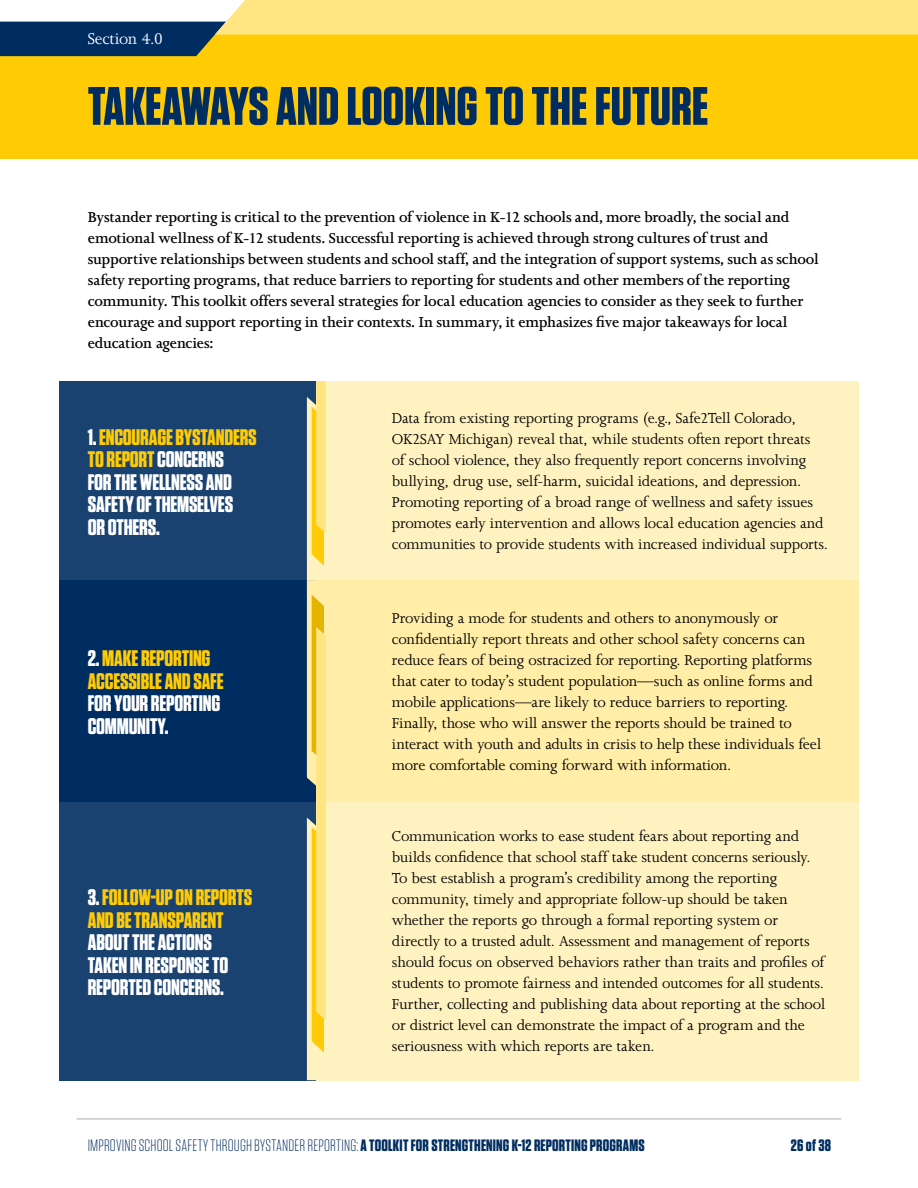
<style>
.page{position:relative;width:918px;height:1188px;background:#fff}
.page>*{position:absolute;margin:0;border:0;box-sizing:border-box;transform-origin:0 0}
.t1{font:700 54px "Tungsten";color:#002d61}
.t2{font:700 22.5px/22.5px "Tungsten";letter-spacing:-.01em;color:#fff}
.t3{font:700 22.5px/22.5px "Tungsten";letter-spacing:-.01em;color:#ffcb05}
.t4{font:18px "Joanna MT Std";letter-spacing:-.01em;color:#fff}
.t5{font:16.5px/21px "Joanna MT Std";letter-spacing:-.015em;color:#000}
.t6{font:600 16.5px/21px "Joanna MT Std";letter-spacing:-.005em;color:#000}
.t7{font:300 16.5px "Tungsten";letter-spacing:.01em;color:#002d61}
.t8{font:700 16.5px "Tungsten";color:#002d61}
.s1{color:#ffcb05}
.s2{color:#fff}
.s3{font-weight:700}
</style>
<div class="page">
<hr style="left:77px;top:1118px;width:764px;height:2px;background:#c9c9c9">
<div style="left:59px;top:381px;width:257px;height:199px;background:#1a4271"></div>
<div style="left:59px;top:802px;width:257px;height:278px;background:#1a4271"></div>
<div style="left:59px;top:580px;width:257px;height:222px;background:#002d61"></div>
<div style="left:316px;top:381px;width:543px;height:199px;background:#fff2c1"></div>
<div style="left:316px;top:802px;width:543px;height:278px;background:#fff2c1"></div>
<div style="left:316px;top:580px;width:543px;height:222px;background:#ffeda8"></div>
<div style="left:0;top:35px;width:918px;height:124px;background:#ffcb05"></div>
<svg style="left:0;top:0;width:918px;height:56px"></svg>
<svg style="left:307px;top:381px;width:19px;height:699px;background:#f3da76"></svg>
<p class="t4" style="left:88px;top:29px;width:77px">Section 4.0</p>
<h1 class="t1" style="left:88px;top:77px;width:622px">TAKEAWAYS AND LOOKING TO THE FUTURE</h1>
<p class="t6" style="left:88px;top:206px;width:732px">Bystander reporting is critical to the prevention of violence in K-12 schools and, more broadly, the social and emotional wellness of K-12 students. Successful reporting is achieved through strong cultures of trust and supportive relationships between students and school staff, and the integration of support systems, such as school safety reporting programs, that reduce barriers to reporting for students and other members of the reporting community. This toolkit offers several strategies for local education agencies to consider as they seek to further encourage and support reporting in their contexts. In summary, it emphasizes five major takeaways for local education agencies:</p>
<p class="t2" style="left:88px;top:426px;width:170px">1. <span class="s1">ENCOURAGE BYSTANDERS<br>TO REPORT</span> CONCERNS<br>FOR THE WELLNESS AND<br>SAFETY OF THEMSELVES<br>OR OTHERS.</p>
<p class="t3" style="left:88px;top:648px;width:137px"><span class="s2">2.</span> MAKE REPORTING<br>ACCESSIBLE AND SAFE<br><span class="s2">FOR YOUR REPORTING<br>COMMUNITY.</span></p>
<p class="t2" style="left:88px;top:887px;width:166px">3. <span class="s1">FOLLOW-UP ON REPORTS<br>AND BE TRANSPARENT<br></span>ABOUT THE ACTIONS<br>TAKEN IN RESPONSE TO<br>REPORTED CONCERNS.</p>
<p class="t5" style="left:392px;top:408px;width:438px">Data from existing reporting programs (e.g., Safe2Tell Colorado, OK2SAY Michigan) reveal that, while students often report threats<br>of school violence, they also frequently report concerns involving bullying, drug use, self-harm, suicidal ideations, and depression.<br>Promoting reporting of a broad range of wellness and safety issues promotes early intervention and allows local education agencies and communities to provide students with increased individual supports.</p>
<p class="t5" style="left:392px;top:608px;width:431px">Providing a mode for students and others to anonymously or confidentially report threats and other school safety concerns can reduce fears of being ostracized for reporting. Reporting platforms that cater to today’s student population—such as online forms and mobile applications—are likely to reduce barriers to reporting.<br>Finally, those who will answer the reports should be trained to interact with youth and adults in crisis to help these individuals feel more comfortable coming forward with information.</p>
<p class="t5" style="left:392px;top:826px;width:435px">Communication works to ease student fears about reporting and builds confidence that school staff take student concerns seriously.<br>To best establish a program’s credibility among the reporting community, timely and appropriate follow-up should be taken whether the reports go through a formal reporting system or directly to a trusted adult. Assessment and management of reports should focus on observed behaviors rather than traits and profiles of students to promote fairness and intended outcomes for all students.<br>Further, collecting and publishing data about reporting at the school or district level can demonstrate the impact of a program and the seriousness with which reports are taken.</p>
<p class="t7" style="left:88px;top:1137px;width:558px">IMPROVING SCHOOL SAFETY THROUGH BYSTANDER REPORTING: <span class="s3">A TOOLKIT FOR STRENGTHENING K-12 REPORTING PROGRAMS</span></p>
<p class="t8" style="left:791px;top:1136px;width:42px">26 of 38</p>
</div>
